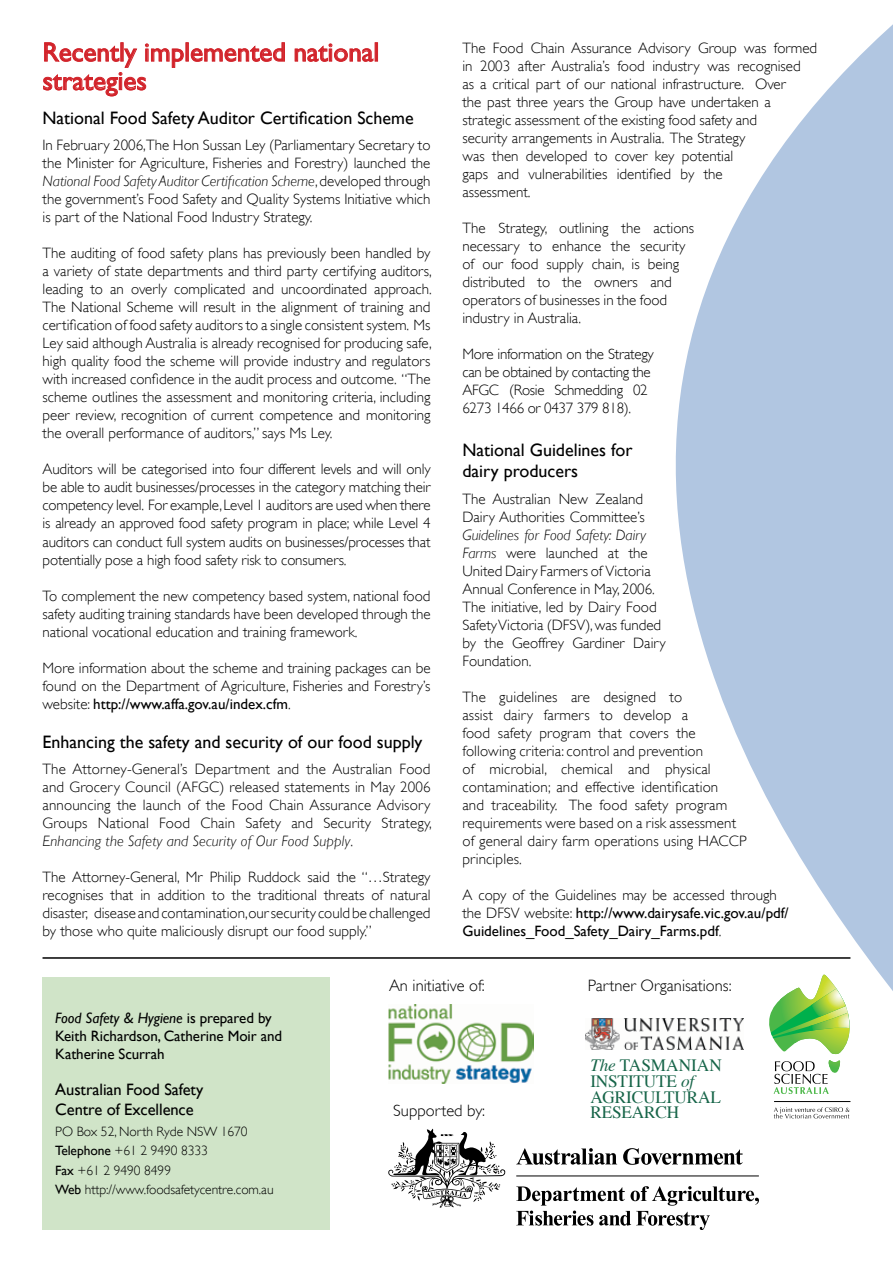
<style>
.page{position:relative;width:893px;height:1263px;background:#fff}
.page>*{position:absolute;margin:0;border:0;box-sizing:border-box;transform-origin:0 0}
.t1{font:27px/28.5px "Gill Sans";color:#d2232a}
.t2{font:18px/21px "Gill Sans";color:#000}
.t3{font:17.25px/15.8px "Times";letter-spacing:-.01em;color:#176549}
.t4{font:300 16.5px "Gill Sans";color:#000}
.t5{font:16.5px/19.8px "Gill Sans";letter-spacing:-.005em;color:#000}
.t6{font:300 15px/18px "Gill Sans";color:#000;text-align:justify}
.t7{font:15px/18px "Gill Sans";letter-spacing:-.005em;color:#000}
.t8{font:300 15px/18px "Gill Sans";letter-spacing:-.02em;color:#000}
.t9{font:300 13.5px/19.5px "Gill Sans";letter-spacing:-.005em;color:#000}
.s1{font-style:italic}
.s2{font-weight:400}
.s3{font-weight:300}
</style>
<div class="page">
<svg style="left:675px;top:25px;width:218px;height:995px;fill:#b1c6e1"></svg>
<hr style="left:892px;top:3px;width:1px;height:158px;background:#b6d5be">
<hr style="left:892px;top:0;width:1px;height:126px;background:#79b48a">
<div style="left:186px;top:42px;width:3px;height:20px;border:1px solid #d2232a"></div>
<svg style="left:190px;top:42px;width:95px;height:20px"></svg>
<svg style="left:294px;top:43px;width:80px;height:19px"></svg>
<div style="left:375px;top:42px;width:3px;height:20px;border:1px solid #d2232a"></div>
<svg style="left:43px;top:42px;width:141px;height:55px"></svg>
<div style="left:43px;top:977px;width:287px;height:253px;background:#d0e4c8"></div>
<img style="left:388px;top:1005px;width:146px;height:78px">
<hr style="left:43px;top:957px;width:807px;height:2px;background:#000">
<svg style="left:774px;top:1107px;width:75px;height:11px"></svg>
<hr style="left:774px;top:1101px;width:76px;height:1px;background:#000">
<svg style="left:769px;top:975px;width:81px;height:119px"></svg>
<img style="left:585px;top:1018px;width:158px;height:32px">
<svg style="left:516px;top:1148px;width:101px;height:17px"></svg>
<svg style="left:623px;top:1148px;width:120px;height:17px"></svg>
<svg style="left:388px;top:1129px;width:117px;height:79px"></svg>
<hr style="left:516px;top:1175px;width:243px;height:1px;background:#000">
<svg style="left:516px;top:1186px;width:243px;height:44px"></svg>
<h1 class="t1" style="left:43px;top:38px;width:338px">Recently implemented national strategies</h1>
<p class="t2" style="left:43px;top:107px;width:373px">National Food Safety Auditor Certification Scheme</p>
<p class="t6" style="left:43px;top:136px;width:390px">In February 2006,The Hon Sussan Ley (Parliamentary Secretary to the Minister for Agriculture, Fisheries and Forestry) launched the <span class="s1">National Food Safety Auditor Certification Scheme</span>, developed through the government’s Food Safety and Quality Systems Initiative which is part of the National Food Industry Strategy.</p>
<p class="t6" style="left:43px;top:244px;width:391px">The auditing of food safety plans has previously been handled by a variety of state departments and third party certifying auditors, leading to an overly complicated and uncoordinated approach.<br>The National Scheme will result in the alignment of training and certification of food safety auditors to a single consistent system. Ms Ley said although Australia is already recognised for producing safe, high quality food the scheme will provide industry and regulators with increased confidence in the audit process and outcome. “The scheme outlines the assessment and monitoring criteria, including peer review, recognition of current competence and monitoring the overall performance of auditors,” says Ms Ley.</p>
<p class="t6" style="left:43px;top:460px;width:390px">Auditors will be categorised into four different levels and will only be able to audit businesses/processes in the category matching their competency level. For example, Level 1 auditors are used when there is already an approved food safety program in place; while Level 4 auditors can conduct full system audits on businesses/processes that potentially pose a high food safety risk to consumers.</p>
<p class="t6" style="left:43px;top:586px;width:389px">To complement the new competency based system, national food safety auditing training standards have been developed through the national vocational education and training framework.</p>
<p class="t6" style="left:43px;top:658px;width:390px">More information about the scheme and training packages can be found on the Department of Agriculture, Fisheries and Forestry’s website: <span class="s2">http://www.affa.gov.au/index.cfm</span>.</p>
<p class="t2" style="left:43px;top:731px;width:381px">Enhancing the safety and security of our food supply</p>
<p class="t6" style="left:43px;top:760px;width:391px">The Attorney-General’s Department and the Australian Food and Grocery Council (AFGC) released statements in May 2006 announcing the launch of the Food Chain Assurance Advisory Groups National Food Chain Safety and Security Strategy, <span class="s1">Enhancing the Safety and Security of Our Food Supply</span>.</p>
<p class="t6" style="left:43px;top:868px;width:390px">The Attorney-General, Mr Philip Ruddock said the “…Strategy recognises that in addition to the traditional threats of natural disaster, disease and contamination,our security could be challenged by those who quite maliciously disrupt our food supply.”</p>
<p class="t6" style="left:462px;top:39px;width:356px;text-align:left">The Food Chain Assurance Advisory Group was formed in 2003 after Australia’s food industry was recognised<br>as a critical part of our national infrastructure. Over<br>the past three years the Group have undertaken a strategic assessment of the existing food safety and<br>security arrangements in Australia. The Strategy<br>was then developed to cover key potential<br>gaps and vulnerabilities identified by the<br>assessment.</p>
<p class="t6" style="left:462px;top:219px;width:233px;text-align:left">The Strategy, outlining the actions necessary to enhance the security of our food supply chain, is being distributed to the owners and operators of businesses in the food industry in Australia.</p>
<p class="t8" style="left:462px;top:345px;width:193px">More information on the Strategy can be obtained by contacting the<br>AFGC (Rosie Schmedding 02<br>6273 1466 or 0437 379 818).</p>
<p class="t2" style="left:462px;top:440px;width:172px">National Guidelines for dairy producers</p>
<p class="t6" style="left:462px;top:490px;width:184px">The Australian New Zealand<br>Dairy Authorities Committee’s</p>
<p class="t6" style="left:462px;top:526px;width:205px;text-align:left"><span class="s1">Guidelines for Food Safety: Dairy<br>Farms</span> were launched at the<br>United Dairy Farmers of Victoria<br>Annual Conference in May, 2006.<br>The initiative, led by Dairy Food<br>Safety Victoria (DFSV), was funded by the Geoffrey Gardiner Dairy<br>Foundation.</p>
<p class="t6" style="left:462px;top:688px;width:286px;text-align:left">The guidelines are designed to<br>assist dairy farmers to develop a<br>food safety program that covers the following criteria: control and prevention<br>of microbial, chemical and physical contamination; and effective identification<br>and traceability. The food safety program requirements were based on a risk assessment of general dairy farm operations using HACCP principles.</p>
<p class="t7" style="left:462px;top:886px;width:328px"><span class="s3">A copy of the Guidelines may be accessed through the DFSV website:</span> http://www.dairysafe.vic.gov.au/pdf/<br>Guidelines_Food_Safety_Dairy_Farms.pdf<span class="s3">.</span></p>
<p class="t7" style="left:55px;top:1009px;width:228px"><span class="s1">Food Safety &amp; Hygiene</span> is prepared by<br>Keith Richardson, Catherine Moir and<br>Katherine Scurrah</p>
<p class="t5" style="left:55px;top:1080px;width:149px">Australian Food Safety<br>Centre of Excellence</p>
<p class="t9" style="left:55px;top:1121px;width:220px">PO Box 52, North Ryde NSW 1670<br><span class="s2">Telephone</span> +61 2 9490 8333<br><span class="s2">Fax</span> +61 2 9490 8499<br><span class="s2">Web</span> http://www.foodsafetycentre.com.au</p>
<p class="t4" style="left:389px;top:976px;width:97px">An initiative of:</p>
<p class="t4" style="left:588px;top:976px;width:145px">Partner Organisations:</p>
<p class="t3" style="left:590px;top:1056px;width:133px"><span class="s1">The</span> TASMANIAN<br>INSTITUTE <span class="s1">of<br></span>AGRICULTURAL</p>
<p class="t4" style="left:393px;top:1101px;width:93px">Supported by:</p>
<p class="t3" style="left:590px;top:1103px;width:90px">RESEARCH</p>
</div>
